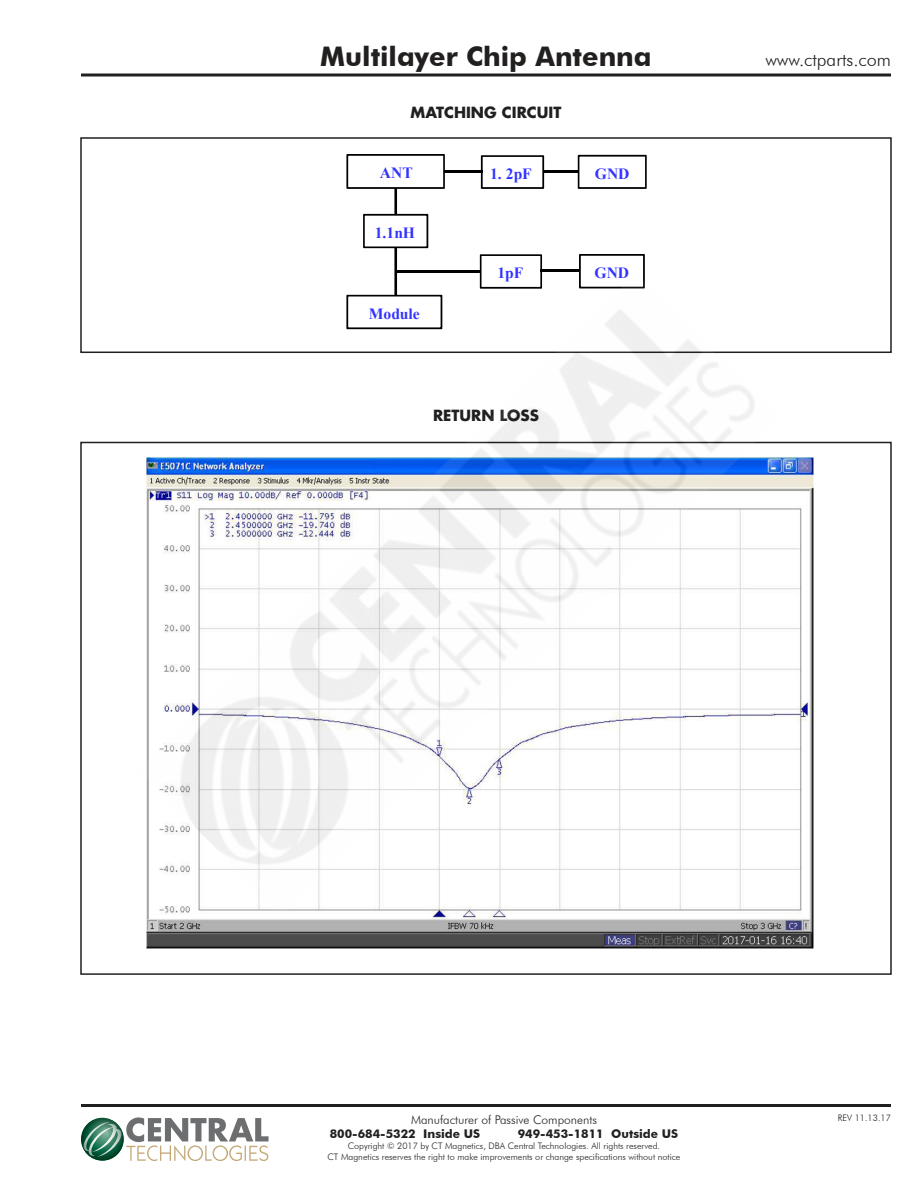
<style>
.page{position:relative;width:918px;height:1188px;background:#fff}
.page>*{position:absolute;margin:0;border:0;box-sizing:border-box;transform-origin:0 0}
.t1{font:700 27px "Futura BT";color:#221f1f}
.t2{font:300 18px "Futura BT";color:#221f1f}
.t3{font:700 15.6px "Times New Roman";color:#33f}
.t4{font:700 15px "Futura";color:#221f1f}
.t5{font:700 12px "Futura BT";color:#221f1f}
.t6{font:300 12px "Futura BT";color:#221f1f}
.t7{font:300 9px/10.8px "Futura BT";color:#221f1f;text-align:center}
</style>
<div class="page">
<hr style="left:81px;top:1104px;width:810px;height:3px;background:#221f1f">
<hr style="left:81px;top:73px;width:810px;height:3px;background:#221f1f">
<img style="left:81px;top:1133px;width:1px;height:13px">
<svg style="left:82px;top:1117px;width:186px;height:44px"></svg>
<img style="left:147px;top:457px;width:666px;height:492px">
<svg style="left:346px;top:154px;width:99px;height:35px"></svg>
<svg style="left:363px;top:214px;width:65px;height:34px"></svg>
<hr style="left:394px;top:188px;width:3px;height:27px;background:#000">
<hr style="left:394px;top:247px;width:3px;height:56px;background:#000">
<hr style="left:397px;top:270px;width:83px;height:3px;background:#000">
<svg style="left:480px;top:254px;width:62px;height:19px"></svg>
<hr style="left:540px;top:269px;width:39px;height:3px;background:#000">
<svg style="left:579px;top:254px;width:66px;height:19px"></svg>
<svg style="left:481px;top:155px;width:63px;height:34px"></svg>
<hr style="left:545px;top:170px;width:38px;height:3px;background:#000">
<svg style="left:578px;top:155px;width:69px;height:34px"></svg>
<hr style="left:445px;top:170px;width:38px;height:3px;background:#000">
<div style="left:80px;top:137px;width:812px;height:216px;border:2px solid #221f1f"></div>
<img style="left:138px;top:273px;width:642px;height:642px">
<h1 class="t1" style="left:320px;top:45px;width:333px">Multilayer Chip Antenna</h1>
<h2 class="t2" style="left:765px;top:52px;width:127px">www.ctparts.com</h2>
<h3 class="t4" style="left:411px;top:105px;width:152px">MATCHING CIRCUIT</h3>
<h3 class="t3" style="left:380px;top:167px;width:34px">ANT</h3>
<h3 class="t3" style="left:375px;top:227px;width:42px">1.1nH</h3>
<h3 class="t3" style="left:369px;top:308px;width:52px">Module</h3>
<h3 class="t3" style="left:490px;top:169px;width:43px">1. 2pF</h3>
<h3 class="t3" style="left:595px;top:168px;width:36px">GND</h3>
<h3 class="t3" style="left:497px;top:268px;width:27px">1pF</h3>
<h3 class="t3" style="left:595px;top:267px;width:36px">GND</h3>
<h3 class="t4" style="left:433px;top:407px;width:107px">RETURN LOSS</h3>
<h3 class="t6" style="left:411px;top:1114px;width:187px">Manufacturer of Passive Components</h3>
<h3 class="t5" style="left:330px;top:1129px;width:152px">800-684-5322 Inside US</h3>
<h3 class="t5" style="left:518px;top:1129px;width:162px">949-453-1811 Outside US</h3>
<p class="t7" style="left:328px;top:1141px;width:354px">Copyright © 2017 by CT Magnetics, DBA Central Technologies. All rights reserved.<br>CT Magnetics reserves the right to make improvements or change specifications without notice</p>
<p class="t7" style="left:838px;top:1113px;width:55px">REV 11.13.17</p>
</div>
